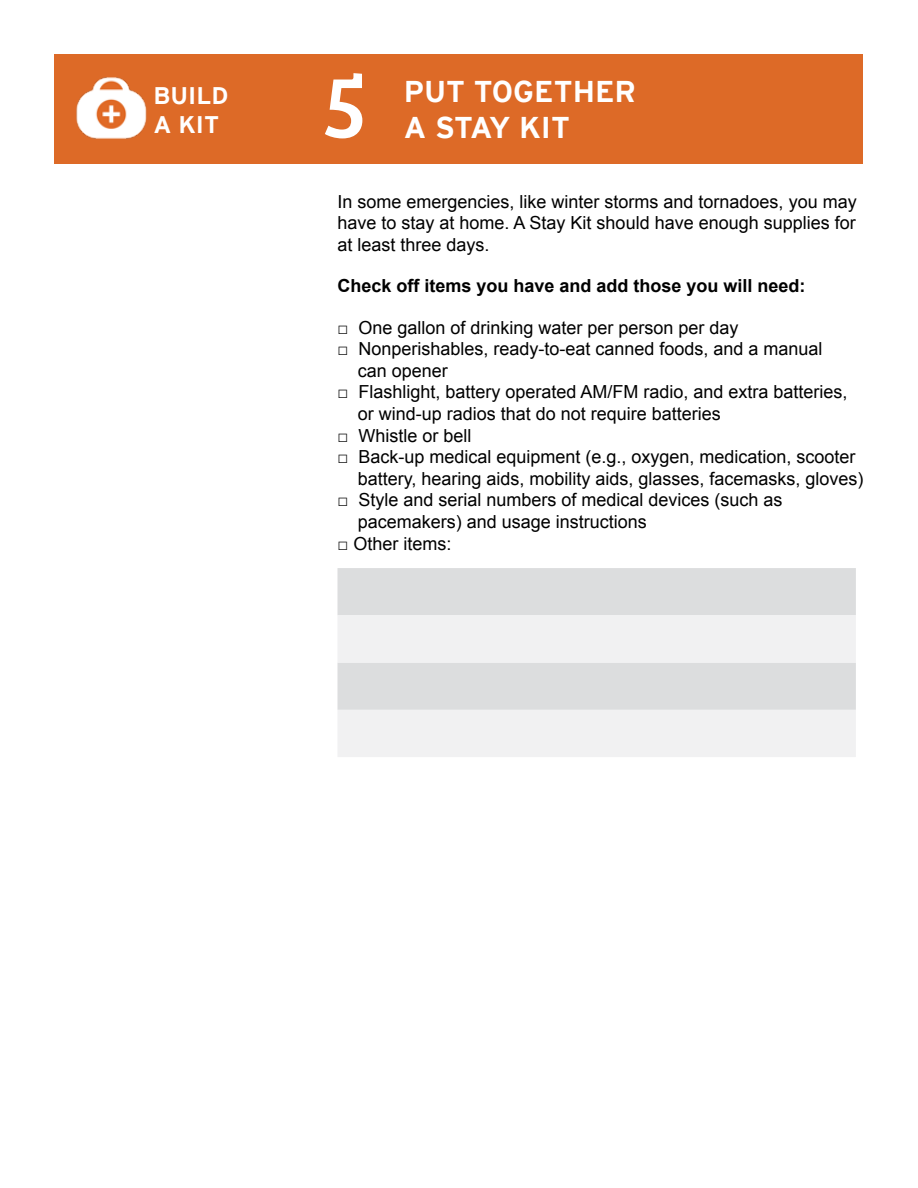
<style>
.page{position:relative;width:918px;height:1188px;background:#fff}
.page>*{position:absolute;margin:0;border:0;box-sizing:border-box;transform-origin:0 0}
.t1{font:90px "Bree Serif";color:#fff}
.t2{font:700 30px "Interstate";color:#fff}
.t3{font:700 24px/28.8px "Interstate";color:#fff}
.t4{font:18px/21.6px "Arial";color:#000}
.t5{font:700 18px "Arial";color:#000}
</style>
<div class="page">
<div style="left:55px;top:54px;width:808px;height:109px;background:#dd6a27"></div>
<img style="left:76px;top:77px;width:71px;height:62px">
<div style="left:338px;top:568px;width:518px;height:47px;background:#dcddde"></div>
<svg style="left:338px;top:615px;width:518px;height:142px;fill:#f1f1f2"></svg>
<h1 class="t1" style="left:322px;top:41px;width:47px">5</h1>
<h3 class="t3" style="left:154px;top:81px;width:76px">BUILD<br>A KIT</h3>
<h2 class="t2" style="left:404px;top:75px;width:234px">PUT TOGETHER</h2>
<h2 class="t2" style="left:404px;top:111px;width:168px">A STAY KIT</h2>
<p class="t4" style="left:338px;top:191px;width:521px;text-align:justify">In some emergencies, like winter storms and tornadoes, you may have to stay at home. A Stay Kit should have enough supplies for at least three days.</p>
<p class="t5" style="left:338px;top:274px;width:470px">Check off items you have and add those you will need:</p>
<p class="t4" style="left:338px;top:317px;width:403px">□ One gallon of drinking water per person per day</p>
<p class="t4" style="left:358px;top:338px;width:466px;text-indent:-20px">□ Nonperishables, ready-to-eat canned foods, and a manual can opener</p>
<p class="t4" style="left:358px;top:381px;width:491px;text-indent:-20px">□ Flashlight, battery operated AM/FM radio, and extra batteries, or wind-up radios that do not require batteries</p>
<p class="t4" style="left:338px;top:425px;width:135px">□ Whistle or bell</p>
<p class="t4" style="left:358px;top:446px;width:507px;text-indent:-20px">□ Back-up medical equipment (e.g., oxygen, medication, scooter battery, hearing aids, mobility aids, glasses, facemasks, gloves)</p>
<p class="t4" style="left:358px;top:489px;width:426px;text-indent:-20px">□ Style and serial numbers of medical devices (such as pacemakers) and usage instructions</p>
<p class="t4" style="left:338px;top:533px;width:115px">□ Other items:</p>
</div>
